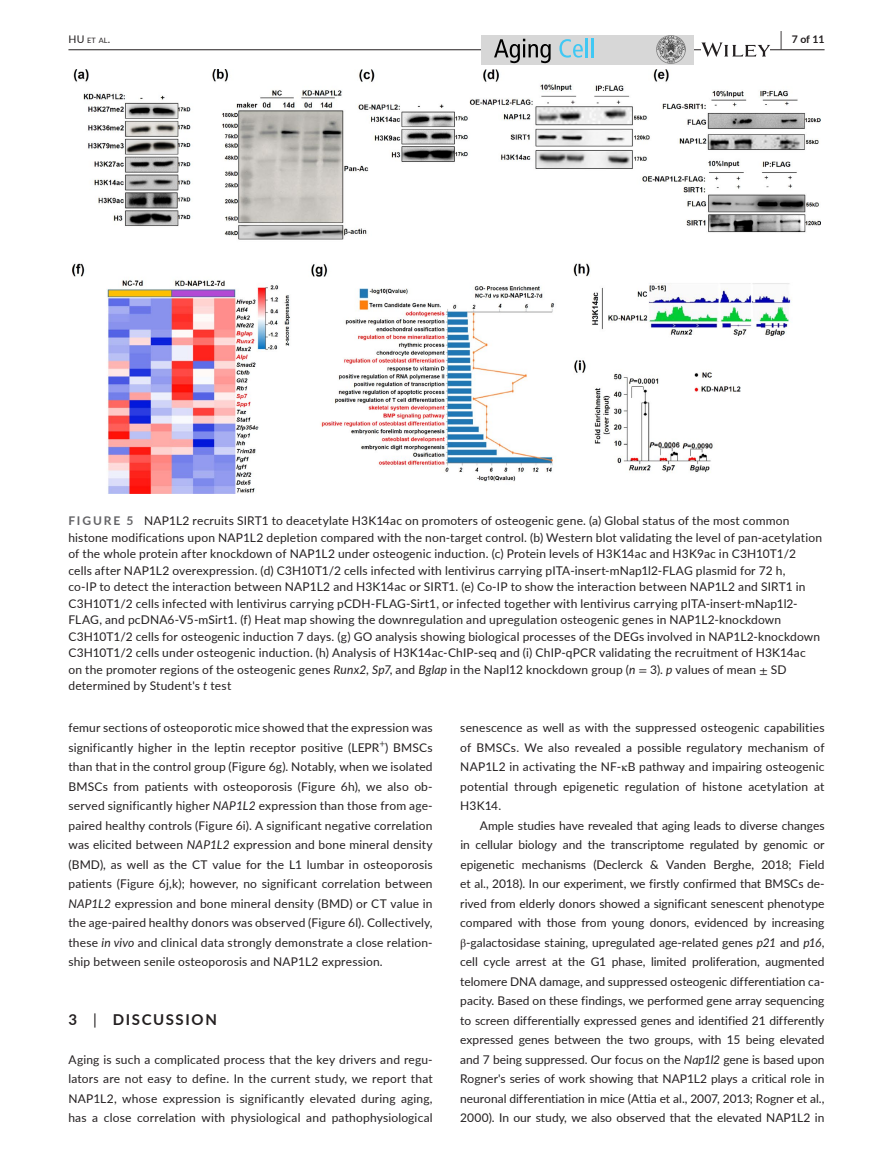
<style>
.page{position:relative;width:893px;height:1174px;background:#fff}
.page>*{position:absolute;margin:0;border:0;box-sizing:border-box;transform-origin:0 0}
.t1{font:700 15px "Lato";letter-spacing:.11em;color:#231f20}
.t2{font:12px/19.5px "Lato";letter-spacing:.015em;color:#231f20;text-align:justify}
.t3{font:700 10.5px "Lato";color:#231f20}
.t4{font:8.4px "STIX";color:#231f20}
.t5{font:7.35px "Lato";color:#231f20}
.s1{font-size:10.5px}
.s2{font-size:19.5px}
.s3{font-weight:700;color:#636366}
.s4{font-style:italic}
.s5{font-family:"STIX"}
.s6{font-weight:400}
</style>
<div class="page">
<hr style="left:68px;top:49px;width:756px;height:1px;background:#231f20">
<div style="left:481px;top:35px;width:213px;height:29px;background:#d7d7d7"></div>
<svg style="left:494px;top:39px;width:57px;height:24px"></svg>
<svg style="left:559px;top:39px;width:24px;height:19px"></svg>
<hr style="left:585px;top:38px;width:3px;height:19px;background:#40c8f4">
<svg style="left:591px;top:38px;width:2px;height:19px"></svg>
<img style="left:657px;top:35px;width:28px;height:29px">
<svg style="left:701px;top:42px;width:69px;height:15px"></svg>
<img style="left:72px;top:69px;width:749px;height:424px">
<p class="t5" style="left:68px;top:35px;width:43px"><span class="s1">HU</span> et al<span class="s1">.</span></p>
<p class="t3" style="left:780px;top:31px;width:46px"><span class="s2">|</span> 7 of 11</p>
<p class="t2" style="left:68px;top:512px;width:755px;line-height:16.5px;text-align:left"><span class="s3">FIGURE 5</span> NAP1L2 recruits SIRT1 to deacetylate H3K14ac on promoters of osteogenic gene. (a) Global status of the most common histone modifications upon NAP1L2 depletion compared with the non-target control. (b) Western blot validating the level of pan-acetylation of the whole protein after knockdown of NAP1L2 under osteogenic induction. (c) Protein levels of H3K14ac and H3K9ac in C3H10T1/2 cells after NAP1L2 overexpression. (d) C3H10T1/2 cells infected with lentivirus carrying pITA-insert-mNap1l2-FLAG plasmid for 72 h,<br>co-IP to detect the interaction between NAP1L2 and H3K14ac or SIRT1. (e) Co-IP to show the interaction between NAP1L2 and SIRT1 in C3H10T1/2 cells infected with lentivirus carrying pCDH-FLAG-Sirt1, or infected together with lentivirus carrying pITA-insert-mNap1l2- FLAG, and pcDNA6-V5-mSirt1. (f) Heat map showing the downregulation and upregulation osteogenic genes in NAP1L2-knockdown C3H10T1/2 cells for osteogenic induction 7 days. (g) GO analysis showing biological processes of the DEGs involved in NAP1L2-knockdown C3H10T1/2 cells under osteogenic induction. (h) Analysis of H3K14ac-ChIP-seq and (i) ChIP-qPCR validating the recruitment of H3K14ac on the promoter regions of the osteogenic genes <span class="s4">Runx2</span>, <span class="s4">Sp7</span>, and <span class="s4">Bglap</span> in the Napl12 knockdown group (<span class="s4">n</span> <span class="s5">=</span> 3). <span class="s4">p</span> values of mean <span class="s5">±</span> SD determined by Student's <span class="s4">t</span> test</p>
<p class="t2" style="left:68px;top:717px;width:366px">femur sections of osteoporotic mice showed that the expression was significantly higher in the leptin receptor positive (LEPR</p>
<p class="t4" style="left:379px;top:738px;width:7px">+</p>
<p class="t2" style="left:68px;top:737px;width:366px;text-indent:317px">) BMSCs than that in the control group (Figure 6g). Notably, when we isolated BMSCs from patients with osteoporosis (Figure 6h), we also ob&shy;served significantly higher <span class="s4">NAP1L2</span> expression than those from age&shy;paired healthy controls (Figure 6i). A significant negative correlation was elicited between <span class="s4">NAP1L2</span> expression and bone mineral density (BMD), as well as the CT value for the L1 lumbar in osteoporosis patients (Figure 6j,k); however, no significant correlation between <span class="s4">NAP1L2</span> expression and bone mineral density (BMD) or CT value in the age-paired healthy donors was observed (Figure 6l). Collectively, these <span class="s4">in vivo</span> and clinical data strongly demonstrate a close relation&shy;ship between senile osteoporosis and NAP1L2 expression.</p>
<p class="t1" style="left:68px;top:1008px;width:150px">3 <span class="s6">|</span> DISCUSSION</p>
<p class="t2" style="left:68px;top:1049px;width:366px">Aging is such a complicated process that the key drivers and regu&shy;lators are not easy to define. In the current study, we report that NAP1L2, whose expression is significantly elevated during aging, has a close correlation with physiological and pathophysiological</p>
<p class="t2" style="left:460px;top:717px;width:366px">senescence as well as with the suppressed osteogenic capabilities of BMSCs. We also revealed a possible regulatory mechanism of NAP1L2 in activating the NF-<span class="s5">κ</span>B pathway and impairing osteogenic potential through epigenetic regulation of histone acetylation at H3K14.</p>
<p class="t2" style="left:460px;top:815px;width:366px;text-indent:20px">Ample studies have revealed that aging leads to diverse changes in cellular biology and the transcriptome regulated by genomic or epigenetic mechanisms (Declerck &amp; Vanden Berghe, 2018; Field et al., 2018). In our experiment, we firstly confirmed that BMSCs de&shy;rived from elderly donors showed a significant senescent phenotype compared with those from young donors, evidenced by increasing <span class="s5">β</span>-galactosidase staining, upregulated age-related genes <span class="s4">p21</span> and <span class="s4">p16</span>, cell cycle arrest at the G1 phase, limited proliferation, augmented telomere DNA damage, and suppressed osteogenic differentiation ca&shy;pacity. Based on these findings, we performed gene array sequencing to screen differentially expressed genes and identified 21 differently expressed genes between the two groups, with 15 being elevated and 7 being suppressed. Our focus on the <span class="s4">Nap1l2</span> gene is based upon Rogner's series of work showing that NAP1L2 plays a critical role in neuronal differentiation in mice (Attia et al., 2007, 2013; Rogner et al., 2000). In our study, we also observed that the elevated NAP1L2 in</p>
</div>
